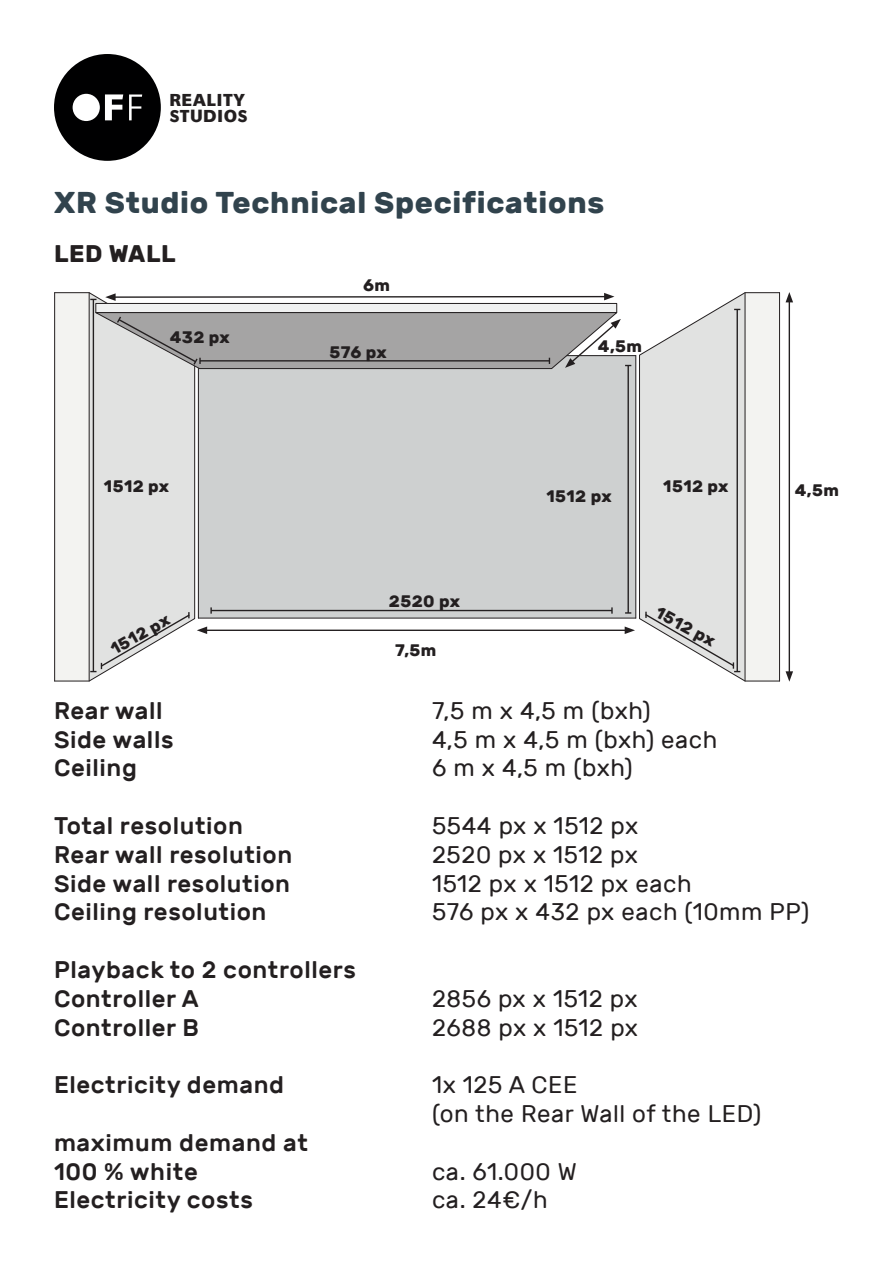
<style>
.page{position:relative;width:893px;height:1263px;background:#fff}
.page>*{position:absolute;margin:0;border:0;box-sizing:border-box;transform-origin:0 0}
.t1{font:700 30px "Rubik";letter-spacing:.025em;color:#31434d}
.t2{font:500 24px "Rubik";letter-spacing:.025em;color:#231f20}
.t3{font:24px "Rubik";letter-spacing:.025em;color:#231f20}
.t4{font:700 24px "Rubik";letter-spacing:.025em;color:#231f20}
.t5{font:18.3px/15.9px "Agan S75";letter-spacing:.02em;color:#231f20}
.t6{font:700 16.65px "Rubik";letter-spacing:.025em;color:#231f20}
</style>
<div class="page">
<svg style="left:54px;top:54px;width:107px;height:107px"></svg>
<svg style="left:54px;top:292px;width:37px;height:389px"></svg>
<div style="left:743px;top:292px;width:37px;height:389px;background:#f3f3f1"></div>
<hr style="left:789px;top:300px;width:1px;height:374px;background:#231f20">
<svg style="left:786px;top:292px;width:7px;height:10px"></svg>
<svg style="left:786px;top:671px;width:7px;height:11px"></svg>
<svg style="left:89px;top:293px;width:656px;height:388px"></svg>
<p class="t5" style="left:169px;top:92px;width:80px">REALITY<br>STUDIOS</p>
<p class="t1" style="left:54px;top:185px;width:552px">XR Studio Technical Specifications</p>
<p class="t4" style="left:54px;top:239px;width:123px">LED WALL</p>
<p class="t6" style="left:170px;top:327px;width:62px">432 px</p>
<p class="t6" style="left:363px;top:275px;width:28px">6m</p>
<p class="t6" style="left:330px;top:342px;width:59px">576 px</p>
<p class="t6" style="left:598px;top:336px;width:46px">4,5m</p>
<p class="t6" style="left:104px;top:477px;width:67px">1512 px</p>
<p class="t6" style="left:663px;top:477px;width:67px">1512 px</p>
<p class="t6" style="left:546px;top:487px;width:67px">1512 px</p>
<p class="t6" style="left:107px;top:641px;width:67px;rotate:-29deg">1512 px</p>
<p class="t6" style="left:389px;top:592px;width:73px">2520 px</p>
<p class="t6" style="left:395px;top:640px;width:43px">7,5m</p>
<p class="t6" style="left:662px;top:602px;width:67px;rotate:29deg">1512 px</p>
<p class="t6" style="left:795px;top:481px;width:46px">4,5m</p>
<p class="t2" style="left:54px;top:697px;width:110px">Rear wall</p>
<p class="t3" style="left:432px;top:697px;width:220px">7,5 m x 4,5 m (bxh)</p>
<p class="t2" style="left:54px;top:726px;width:121px">Side walls</p>
<p class="t3" style="left:432px;top:726px;width:287px">4,5 m x 4,5 m (bxh) each</p>
<p class="t2" style="left:54px;top:754px;width:84px">Ceiling</p>
<p class="t3" style="left:432px;top:755px;width:202px">6 m x 4,5 m (bxh)</p>
<p class="t2" style="left:54px;top:812px;width:191px">Total resolution</p>
<p class="t3" style="left:432px;top:812px;width:208px">5544 px x 1512 px</p>
<p class="t2" style="left:54px;top:841px;width:240px">Rear wall resolution</p>
<p class="t3" style="left:432px;top:841px;width:207px">2520 px x 1512 px</p>
<p class="t2" style="left:54px;top:870px;width:238px">Side wall resolution</p>
<p class="t3" style="left:432px;top:870px;width:261px">1512 px x 1512 px each</p>
<p class="t2" style="left:54px;top:898px;width:214px">Ceiling resolution</p>
<p class="t3" style="left:432px;top:899px;width:379px">576 px x 432 px each (10mm PP)</p>
<p class="t2" style="left:54px;top:956px;width:303px">Playback to 2 controllers</p>
<p class="t2" style="left:54px;top:985px;width:146px">Controller A</p>
<p class="t3" style="left:432px;top:985px;width:207px">2856 px x 1512 px</p>
<p class="t2" style="left:54px;top:1014px;width:146px">Controller B</p>
<p class="t3" style="left:432px;top:1014px;width:207px">2688 px x 1512 px</p>
<p class="t2" style="left:54px;top:1071px;width:232px">Electricity demand</p>
<p class="t3" style="left:432px;top:1072px;width:147px">1x 125 A CEE</p>
<p class="t3" style="left:432px;top:1100px;width:331px">(on the Rear Wall of the LED)</p>
<p class="t2" style="left:54px;top:1129px;width:255px">maximum demand at</p>
<p class="t2" style="left:54px;top:1158px;width:145px">100 % white</p>
<p class="t3" style="left:432px;top:1158px;width:146px">ca. 61.000 W</p>
<p class="t2" style="left:54px;top:1186px;width:200px">Electricity costs</p>
<p class="t3" style="left:432px;top:1187px;width:117px">ca. 24€/h</p>
</div>
